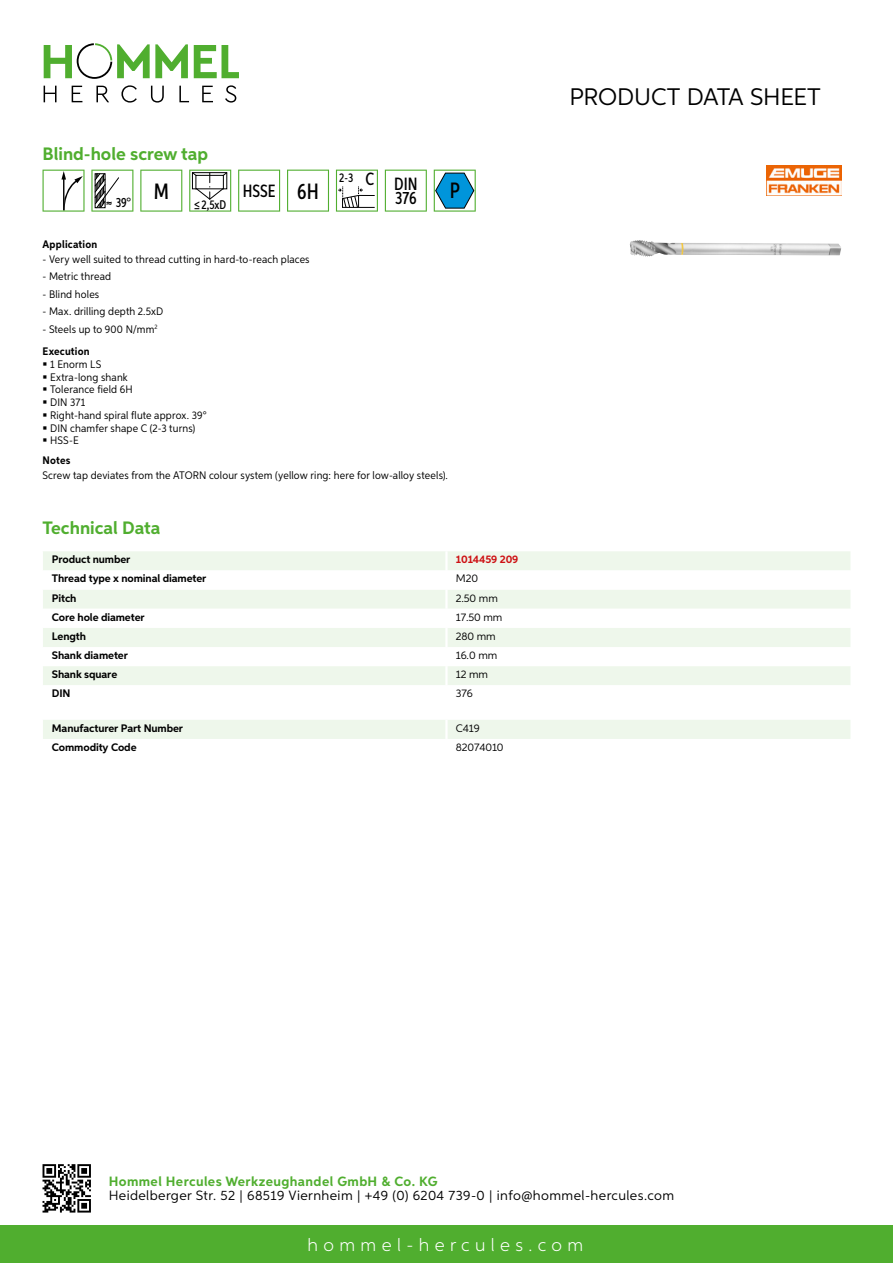
<style>
.page{position:relative;width:893px;height:1263px;background:#fff}
.page>*{position:absolute;margin:0;border:0;box-sizing:border-box;transform-origin:0 0}
.t1{font:24px "Aspira";letter-spacing:-.01em;color:#000}
.t2{font:500 22.2px "Aspira XX Nar";color:#000}
.t3{font:700 18px "Aspira";color:#50ae2f}
.t4{font:300 18px "Aspira";letter-spacing:.3em;color:#fff}
.t5{font:500 17.85px/14.9px "Aspira XX Nar";color:#000;text-align:right}
.t6{font:13.5px "Aspira";letter-spacing:.03em;color:#000}
.t7{font:700 13.5px "Aspira";letter-spacing:.03em;color:#50ae2f}
.t8{font:500 13.35px "Aspira XX Nar";color:#000}
.t9{font:500 12.6px "Aspira XX Nar";color:#000}
.t10{font:10.95px/12.8px "Aspira Nar";letter-spacing:.015em;color:#000}
.t11{font:700 10.95px "Aspira";letter-spacing:-.01em;color:#000}
.t12{font:10.95px "Aspira";letter-spacing:-.01em;color:#000}
.t13{font:700 10.95px "Aspira Nar";letter-spacing:.015em;color:#000}
.t14{font:700 10.95px "Aspira";letter-spacing:-.01em;color:#cd1013}
.s1{font-size:22.2px}
.s2{font-weight:700}
</style>
<div class="page">
<div style="left:0;top:1226px;width:893px;height:37px;background:#50ae2f"></div>
<svg style="left:43px;top:1164px;width:48px;height:48px"></svg>
<svg style="left:194px;top:45px;width:45px;height:33px"></svg>
<svg style="left:44px;top:43px;width:144px;height:36px"></svg>
<svg style="left:44px;top:86px;width:13px;height:16px"></svg>
<svg style="left:72px;top:86px;width:10px;height:16px"></svg>
<svg style="left:96px;top:86px;width:13px;height:16px"></svg>
<svg style="left:121px;top:85px;width:16px;height:18px"></svg>
<svg style="left:151px;top:86px;width:13px;height:17px"></svg>
<svg style="left:179px;top:86px;width:10px;height:16px"></svg>
<svg style="left:202px;top:86px;width:11px;height:16px"></svg>
<svg style="left:225px;top:85px;width:11px;height:18px"></svg>
<div style="left:43px;top:551px;width:807px;height:19px;background:#eef7eb"></div>
<svg style="left:43px;top:590px;width:807px;height:95px;fill:#eef7eb"></svg>
<hr style="left:445px;top:551px;width:3px;height:19px;background:#fff">
<hr style="left:445px;top:590px;width:3px;height:19px;background:#fff">
<hr style="left:445px;top:609px;width:3px;height:19px;background:#fff">
<hr style="left:445px;top:628px;width:3px;height:19px;background:#fff">
<hr style="left:445px;top:647px;width:3px;height:19px;background:#fff">
<hr style="left:445px;top:666px;width:3px;height:19px;background:#fff">
<div style="left:43px;top:720px;width:807px;height:19px;background:#eef7eb"></div>
<svg style="left:43px;top:170px;width:42px;height:42px"></svg>
<svg style="left:91px;top:170px;width:42px;height:42px"></svg>
<svg style="left:140px;top:170px;width:42px;height:42px"></svg>
<svg style="left:189px;top:170px;width:42px;height:42px"></svg>
<svg style="left:238px;top:170px;width:42px;height:42px"></svg>
<svg style="left:287px;top:170px;width:42px;height:42px"></svg>
<svg style="left:336px;top:170px;width:42px;height:42px"></svg>
<svg style="left:385px;top:170px;width:42px;height:42px"></svg>
<svg style="left:434px;top:170px;width:42px;height:42px"></svg>
<img style="left:630px;top:240px;width:211px;height:17px">
<img style="left:766px;top:166px;width:76px;height:30px">
<h3 class="t3" style="left:43px;top:142px;width:167px">Blind-hole screw tap</h3>
<p class="t8" style="left:116px;top:195px;width:55px">39° <sup>M</sup></p>
<p class="t9" style="left:194px;top:197px;width:34px">≤2,5xD</p>
<h3 class="t5" style="left:243px;top:183px;width:78px">HSSE <span class="s1">6H</span></h3>
<h3 class="t5" style="left:339px;top:176px;width:80px"><sup>2-3</sup> C DIN<br>376</h3>
<h2 class="t2" style="left:450px;top:177px;width:12px">P</h2>
<p class="t13" style="left:43px;top:237px;width:56px">Application</p>
<p class="t10" style="left:43px;top:252px;width:269px">- Very well suited to thread cutting in hard-to-reach places</p>
<p class="t10" style="left:43px;top:270px;width:70px">- Metric thread</p>
<p class="t10" style="left:43px;top:287px;width:58px">- Blind holes</p>
<p class="t10" style="left:43px;top:305px;width:122px">- Max. drilling depth 2.5xD</p>
<p class="t10" style="left:43px;top:318px;width:117px;line-height:22.2px">- Steels up to 900 N/mm<sup>2<br></sup><span class="s2">Execution</span></p>
<p class="t10" style="left:50px;top:357px;width:158px">1 Enorm LS<br>Extra-long shank<br>Tolerance field 6H<br>DIN 371<br>Right-hand spiral flute approx. 39°<br>DIN chamfer shape C (2-3 turns)<br>HSS-E</p>
<p class="t13" style="left:43px;top:453px;width:29px">Notes</p>
<p class="t10" style="left:43px;top:468px;width:407px">Screw tap deviates from the ATORN colour system (yellow ring: here for low-alloy steels).</p>
<h3 class="t3" style="left:43px;top:517px;width:120px">Technical Data</h3>
<p class="t11" style="left:52px;top:553px;width:80px">Product number</p>
<p class="t14" style="left:456px;top:553px;width:64px">1014459 209</p>
<p class="t11" style="left:52px;top:572px;width:156px">Thread type x nominal diameter</p>
<p class="t12" style="left:456px;top:572px;width:24px">M20</p>
<p class="t11" style="left:52px;top:591px;width:26px">Pitch</p>
<p class="t12" style="left:456px;top:591px;width:43px">2.50 mm</p>
<p class="t11" style="left:52px;top:610px;width:94px">Core hole diameter</p>
<p class="t12" style="left:456px;top:610px;width:48px">17.50 mm</p>
<p class="t11" style="left:52px;top:629px;width:36px">Length</p>
<p class="t12" style="left:456px;top:629px;width:41px">280 mm</p>
<p class="t11" style="left:52px;top:648px;width:78px">Shank diameter</p>
<p class="t12" style="left:456px;top:648px;width:43px">16.0 mm</p>
<p class="t11" style="left:52px;top:667px;width:67px">Shank square</p>
<p class="t12" style="left:456px;top:668px;width:34px">12 mm</p>
<p class="t11" style="left:52px;top:687px;width:20px">DIN</p>
<p class="t12" style="left:456px;top:687px;width:18px">376</p>
<p class="t11" style="left:52px;top:721px;width:133px">Manufacturer Part Number</p>
<p class="t12" style="left:456px;top:721px;width:25px">C419</p>
<p class="t11" style="left:52px;top:740px;width:86px">Commodity Code</p>
<p class="t12" style="left:456px;top:740px;width:49px">82074010</p>
<h1 class="t1" style="left:569px;top:82px;width:253px">Product data sh eet</h1>
<p class="t7" style="left:109px;top:1172px;width:330px">Hommel Hercules Werkzeughandel GmbH &amp; Co. KG</p>
<p class="t6" style="left:109px;top:1187px;width:567px">Heidelberger Str. 52 | 68519 Viernheim | +49 (0) 6204 739-0 | info@hommel-hercules.com</p>
<h3 class="t4" style="left:307px;top:1234px;width:277px">hommel-hercules.com</h3>
</div>
